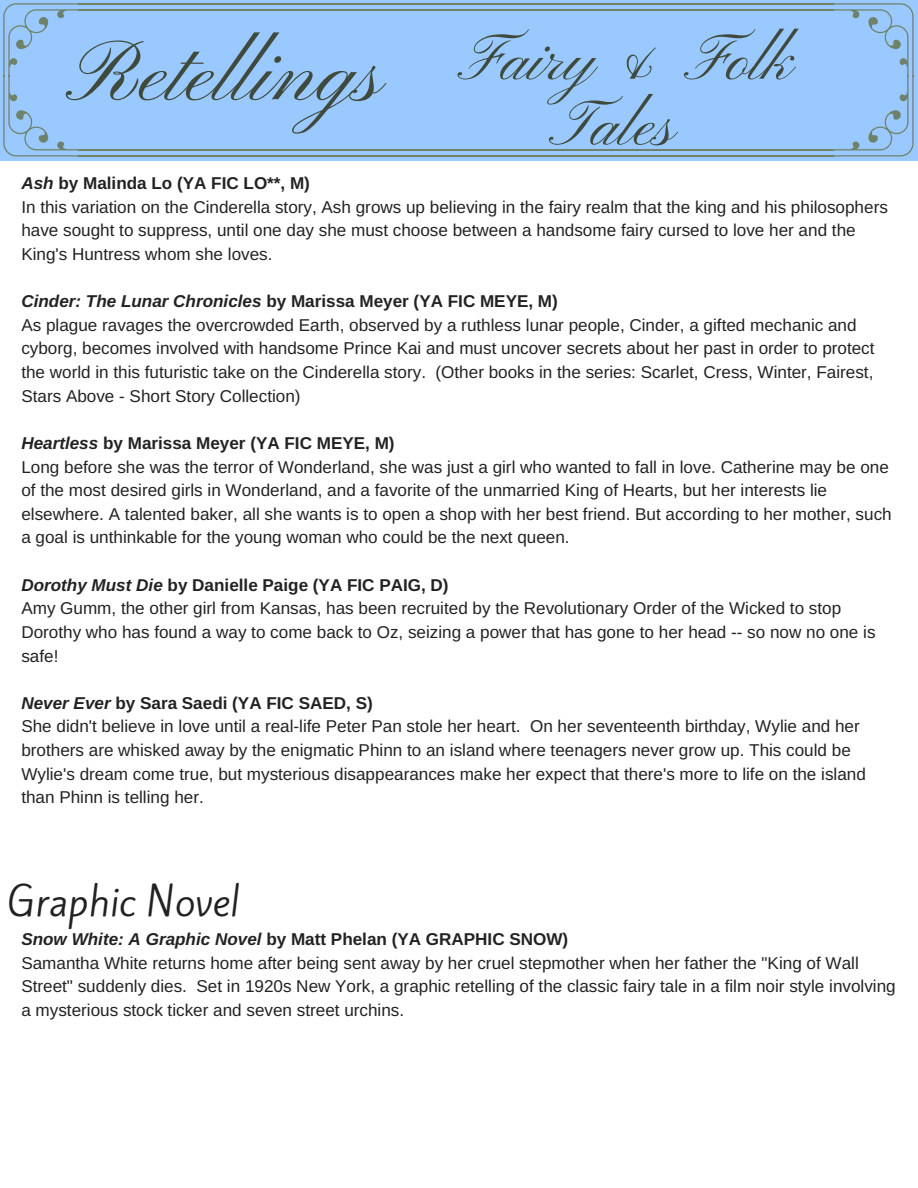
<style>
.page{position:relative;width:918px;height:1188px;background:#fff}
.page>*{position:absolute;margin:0;border:0;box-sizing:border-box;transform-origin:0 0}
.t1{font:87.15px "Pinyon Script";color:#3f4a3d}
.t2{font:65.4px/65.2px "Pinyon Script";color:#3f4a3d;text-align:center}
.t3{font:37.35px "Kite One";color:#222}
.t4{font:17.1px/23.7px "Arimo";color:#222}
.s1{font-weight:700;font-style:italic}
.s2{font-weight:700}
</style>
<div class="page">
<div style="left:0;top:0;width:918px;height:161px;background:#9ac9ff"></div>
<svg style="left:3px;top:3px;width:76px;height:153px"></svg>
<hr style="left:78px;top:149px;width:756px;height:1px;background:#6e816b">
<hr style="left:78px;top:155px;width:756px;height:1px;background:#6e816b">
<svg style="left:833px;top:3px;width:81px;height:153px"></svg>
<hr style="left:78px;top:9px;width:756px;height:2px;background:#6e816b">
<hr style="left:78px;top:3px;width:756px;height:2px;background:#6e816b">
<h1 class="t1" style="left:79px;top:25px;width:308px">Retel ings</h1>
<h2 class="t2" style="left:462px;top:31px;width:335px">Fairy &amp; Folk<br>Tales</h2>
<p class="t4" style="left:21px;top:171px;width:868px"><span class="s1">Ash</span> <span class="s2">by Malinda Lo (YA FIC LO**, M)<br></span>In this variation on the Cinderella story, Ash grows up believing in the fairy realm that the king and his philosophers have sought to suppress, until one day she must choose between a handsome fairy cursed to love her and the King's Huntress whom she loves.</p>
<p class="t4" style="left:21px;top:289px;width:855px"><span class="s1">Cinder: The Lunar Chronicles</span> <span class="s2">by Marissa Meyer (YA FIC MEYE, M)<br></span>As plague ravages the overcrowded Earth, observed by a ruthless lunar people, Cinder, a gifted mechanic and cyborg, becomes involved with handsome Prince Kai and must uncover secrets about her past in order to protect the world in this futuristic take on the Cinderella story. (Other books in the series: Scarlet, Cress, Winter, Fairest, Stars Above - Short Story Collection)</p>
<p class="t4" style="left:21px;top:431px;width:872px"><span class="s1">Heartless</span> <span class="s2">by Marissa Meyer (YA FIC MEYE, M)<br></span>Long before she was the terror of Wonderland, she was just a girl who wanted to fall in love. Catherine may be one of the most desired girls in Wonderland, and a favorite of the unmarried King of Hearts, but her interests lie elsewhere. A talented baker, all she wants is to open a shop with her best friend. But according to her mother, such a goal is unthinkable for the young woman who could be the next queen.</p>
<p class="t4" style="left:21px;top:573px;width:856px"><span class="s1">Dorothy Must Die</span> <span class="s2">by Danielle Paige (YA FIC PAIG, D)<br></span>Amy Gumm, the other girl from Kansas, has been recruited by the Revolutionary Order of the Wicked to stop Dorothy who has found a way to come back to Oz, seizing a power that has gone to her head -- so now no one is safe!</p>
<p class="t4" style="left:21px;top:691px;width:846px"><span class="s1">Never Ever</span> <span class="s2">by Sara Saedi (YA FIC SAED, S)<br></span>She didn't believe in love until a real-life Peter Pan stole her heart. On her seventeenth birthday, Wylie and her brothers are whisked away by the enigmatic Phinn to an island where teenagers never grow up. This could be Wylie's dream come true, but mysterious disappearances make her expect that there's more to life on the island than Phinn is telling her.</p>
<h3 class="t3" style="left:8px;top:875px;width:233px">Graphic Novel</h3>
<p class="t4" style="left:21px;top:927px;width:876px"><span class="s1">Snow White: A Graphic Novel</span> <span class="s2">by Matt Phelan (YA GRAPHIC SNOW)<br></span>Samantha White returns home after being sent away by her cruel stepmother when her father the "King of Wall Street" suddenly dies. Set in 1920s New York, a graphic retelling of the classic fairy tale in a film noir style involving a mysterious stock ticker and seven street urchins.</p>
</div>
